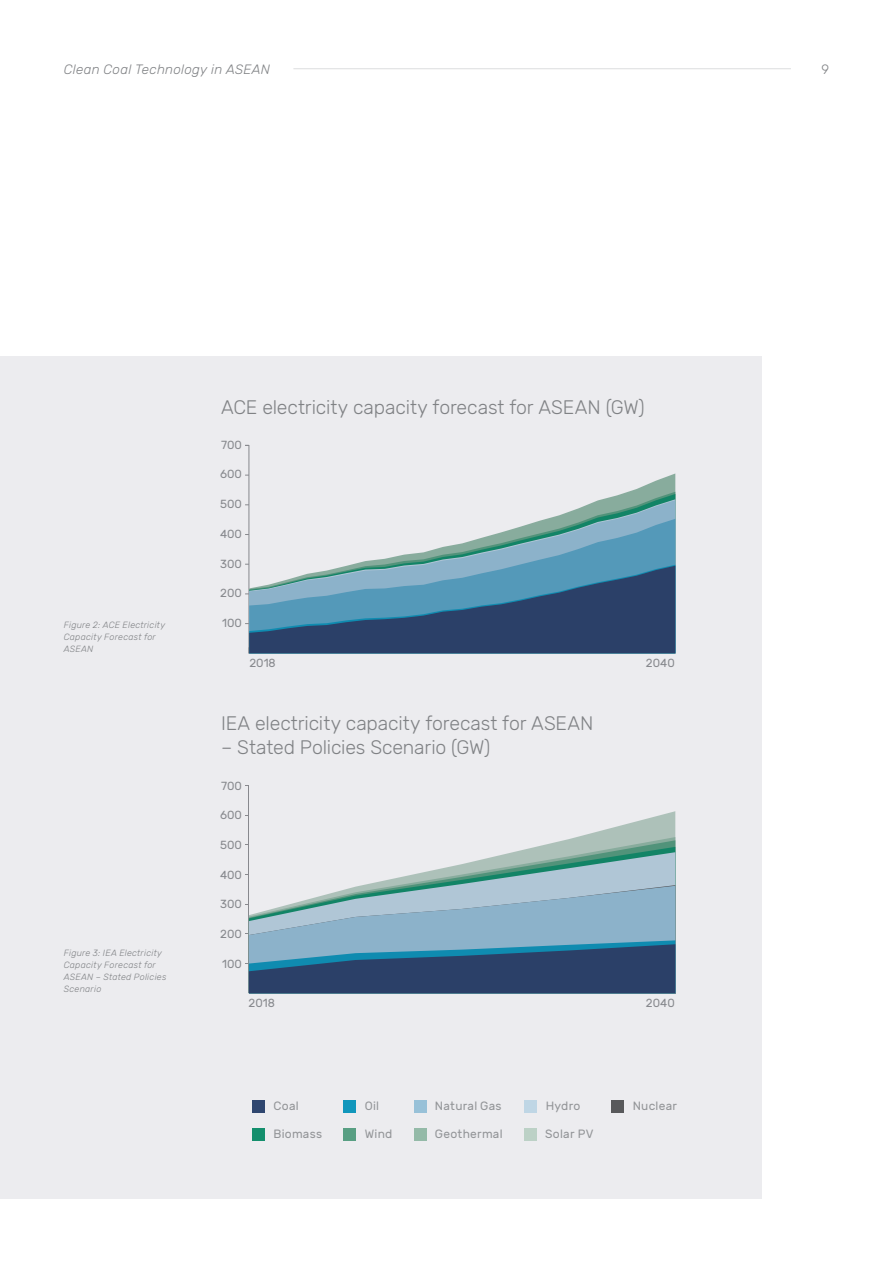
<style>
.page{position:relative;width:893px;height:1263px;background:#fff}
.page>*{position:absolute;margin:0;border:0;box-sizing:border-box;transform-origin:0 0}
.t1{font:300 19.5px "Rubik";letter-spacing:-.01em;color:#808285}
.t2{font:italic 300 13.5px "Rubik";letter-spacing:.02em;color:#808285}
.t3{font:300 13.5px "Rubik";color:#808285}
.t4{font:12px "Rubik";letter-spacing:.02em;color:#939598}
.t5{font:11.7px "Rubik";color:#939598}
.t6{font:italic 300 9px/12px "Rubik";letter-spacing:.03em;color:#808285}
</style>
<div class="page">
<hr style="left:293px;top:68px;width:498px;height:1px;background:#dcddde">
<div style="left:0;top:357px;width:761px;height:842px;background:#ececef"></div>
<hr style="left:249px;top:445px;width:1px;height:208px;background:#939598">
<svg style="left:249px;top:473px;width:426px;height:19px"></svg>
<svg style="left:249px;top:494px;width:426px;height:5px"></svg>
<svg style="left:249px;top:500px;width:426px;height:19px"></svg>
<svg style="left:249px;top:519px;width:426px;height:45px"></svg>
<svg style="left:245px;top:564px;width:430px;height:90px;background:#4a7091"></svg>
<hr style="left:249px;top:993px;width:426px;height:1px;background:#939598">
<hr style="left:249px;top:785px;width:1px;height:208px;background:#939598">
<svg style="left:249px;top:811px;width:426px;height:26px"></svg>
<svg style="left:249px;top:840px;width:426px;height:7px"></svg>
<svg style="left:249px;top:847px;width:426px;height:5px"></svg>
<svg style="left:249px;top:852px;width:426px;height:33px"></svg>
<svg style="left:249px;top:886px;width:426px;height:54px;background:#99b9cb"></svg>
<svg style="left:245px;top:940px;width:430px;height:53px;background:#3c5f84"></svg>
<div style="left:252px;top:1100px;width:13px;height:13px;background:#2f466f"></div>
<div style="left:414px;top:1100px;width:12px;height:13px;background:#98c1d8"></div>
<div style="left:343px;top:1100px;width:13px;height:13px;background:#1197bc"></div>
<div style="left:524px;top:1100px;width:13px;height:13px;background:#bfd6e5"></div>
<div style="left:252px;top:1128px;width:13px;height:12px;background:#148f6d"></div>
<div style="left:343px;top:1128px;width:13px;height:12px;background:#589f83"></div>
<div style="left:414px;top:1128px;width:12px;height:12px;background:#94baa8"></div>
<div style="left:524px;top:1128px;width:13px;height:12px;background:#bcd1c6"></div>
<div style="left:611px;top:1100px;width:13px;height:13px;background:#58595b"></div>
<h2 class="t2" style="left:64px;top:62px;width:208px">Clean Coal Technology in ASEAN</h2>
<h2 class="t3" style="left:821px;top:62px;width:9px">9</h2>
<h1 class="t1" style="left:221px;top:396px;width:425px">ACE electricity capacity forecast for ASEAN (GW)</h1>
<p class="t5" style="left:221px;top:438px;width:22px">700</p>
<p class="t5" style="left:220px;top:468px;width:23px">600</p>
<p class="t5" style="left:220px;top:498px;width:23px">500</p>
<p class="t5" style="left:220px;top:527px;width:23px">400</p>
<p class="t5" style="left:220px;top:557px;width:23px">300</p>
<p class="t6" style="left:64px;top:619px;width:103px">Figure 2: ACE Electricity<br>Capacity Forecast for<br>ASEAN</p>
<p class="t6" style="left:64px;top:947px;width:104px">Figure 3: IEA Electricity<br>Capacity Forecast for<br>ASEAN – Stated Policies<br>Scenario</p>
<p class="t5" style="left:220px;top:587px;width:23px">200</p>
<p class="t5" style="left:222px;top:616px;width:21px">100</p>
<p class="t5" style="left:249px;top:656px;width:28px">2018</p>
<p class="t5" style="left:646px;top:656px;width:30px">2040</p>
<h1 class="t1" style="left:221px;top:713px;width:374px">IEA electricity capacity forecast for ASEAN</h1>
<h1 class="t1" style="left:221px;top:736px;width:271px">– Stated Policies Scenario (GW)</h1>
<p class="t5" style="left:221px;top:779px;width:22px">700</p>
<p class="t5" style="left:220px;top:809px;width:23px">600</p>
<p class="t5" style="left:220px;top:838px;width:23px">500</p>
<p class="t5" style="left:220px;top:868px;width:23px">400</p>
<p class="t5" style="left:220px;top:898px;width:23px">300</p>
<p class="t5" style="left:220px;top:927px;width:23px">200</p>
<p class="t5" style="left:222px;top:957px;width:21px">100</p>
<p class="t5" style="left:249px;top:996px;width:28px">2018</p>
<p class="t5" style="left:646px;top:996px;width:30px">2040</p>
<h3 class="t4" style="left:273px;top:1099px;width:27px">Coal</h3>
<h3 class="t4" style="left:365px;top:1099px;width:16px">Oil</h3>
<h3 class="t4" style="left:435px;top:1099px;width:68px">Natural Gas</h3>
<h3 class="t4" style="left:546px;top:1099px;width:36px">Hydro</h3>
<h3 class="t4" style="left:273px;top:1127px;width:50px">Biomass</h3>
<h3 class="t4" style="left:365px;top:1127px;width:29px">Wind</h3>
<h3 class="t4" style="left:435px;top:1127px;width:69px">Geothermal</h3>
<h3 class="t4" style="left:545px;top:1127px;width:50px">Solar PV</h3>
<h3 class="t4" style="left:633px;top:1099px;width:46px">Nuclear</h3>
</div>
